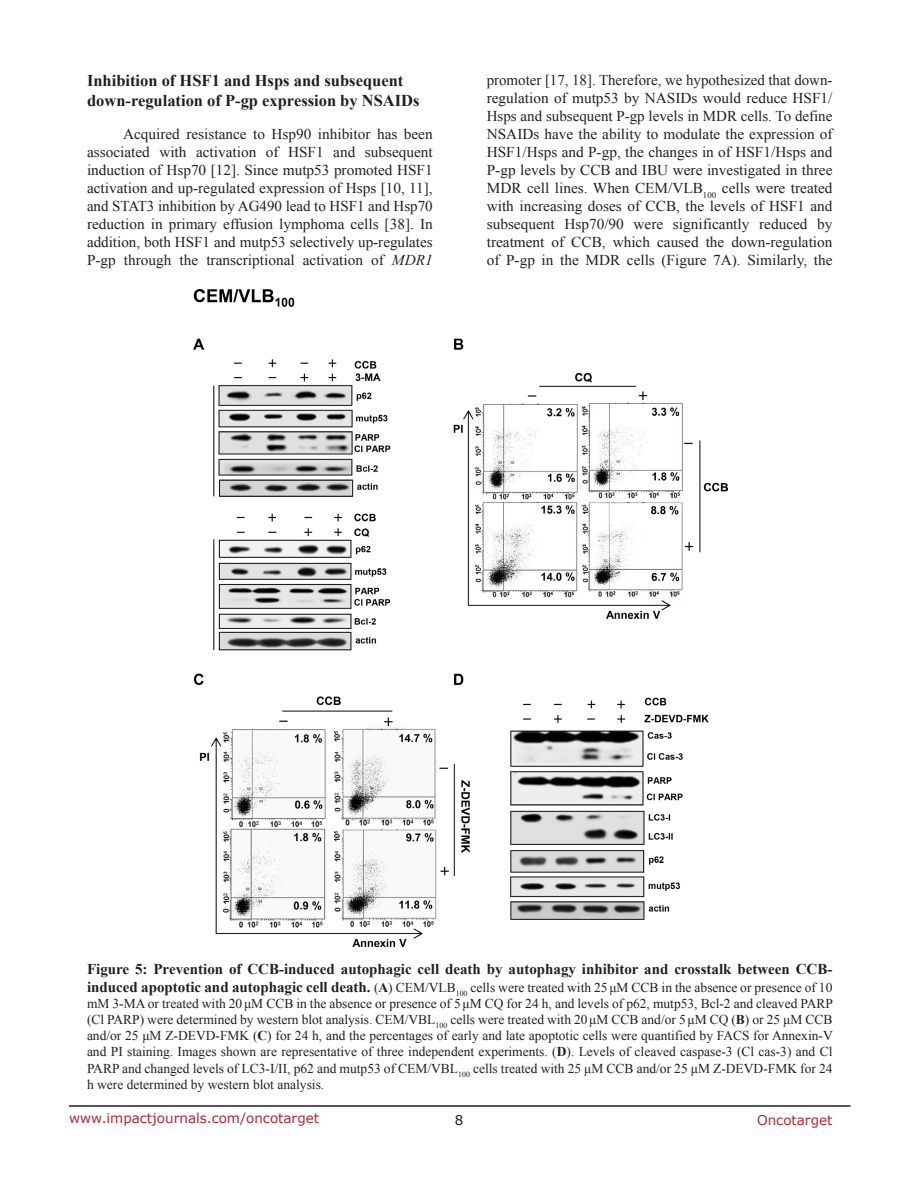
<style>
.page{position:relative;width:918px;height:1188px;background:#fff}
.page>*{position:absolute;margin:0;border:0;box-sizing:border-box;transform-origin:0 0}
.SubHeading_middle{font:700 16.5px/19.8px "Times New Roman";color:#231f20}
.BodyText{font:15px/18px "Times New Roman";color:#231f20;text-align:justify}
.FigureText{font:700 15px "Times New Roman";color:#231f20}
.FigureText-2{font:13.5px/16.2px "Times New Roman";color:#231f20;text-align:justify}
.t1{font:13.5px "Verdana";color:#ac2b31}
.t2{font:13.5px "Verdana";color:#231f20}
.s1{font-style:italic}
.s2{font-weight:700;font-size:15px}
.s3{font-weight:700}
</style>
<div class="page">
<hr style="left:69px;top:1105px;width:781px;height:2px;background:#231f20">
<img style="left:193px;top:289px;width:535px;height:657px">
<p class="SubHeading_middle" style="left:87px;top:70px;width:334px">Inhibition of HSF1 and Hsps and subsequent down-regulation of P-gp expression by NSAIDs</p>
<p class="BodyText" style="left:87px;top:125px;width:347px;text-indent:36px">Acquired resistance to Hsp90 inhibitor has been associated with activation of HSF1 and subsequent induction of Hsp70 [12]. Since mutp53 promoted HSF1 activation and up-regulated expression of Hsps [10, 11], and STAT3 inhibition by AG490 lead to HSF1 and Hsp70 reduction in primary effusion lymphoma cells [38]. In addition, both HSF1 and mutp53 selectively up-regulates P-gp through the transcriptional activation of <span class="s1">MDR1</span></p>
<p class="BodyText" style="left:487px;top:71px;width:347px">promoter [17, 18]. Therefore, we hypothesized that down&shy;regulation of mutp53 by NASIDs would reduce HSF1/ Hsps and subsequent P-gp levels in MDR cells. To define NSAIDs have the ability to modulate the expression of HSF1/Hsps and P-gp, the changes in of HSF1/Hsps and P-gp levels by CCB and IBU were investigated in three MDR cell lines. When CEM/VLB<sub>100</sub> cells were treated with increasing doses of CCB, the levels of HSF1 and subsequent Hsp70/90 were significantly reduced by treatment of CCB, which caused the down-regulation of P-gp in the MDR cells (Figure 7A). Similarly, the</p>
<p class="FigureText" style="left:87px;top:958px;width:747px">Figure 5: Prevention of CCB-induced autophagic cell death by autophagy inhibitor and crosstalk between CCB-</p>
<p class="FigureText-2" style="left:87px;top:979px;width:747px"><span class="s2">induced apoptotic and autophagic cell death.</span> (<span class="s3">A</span>) CEM/VLB<sub>100</sub> cells were treated with 25μM CCB in the absence or presence of 10 mM 3-MA or treated with 20μM CCB in the absence or presence of 5μM CQ for 24 h, and levels of p62, mutp53, Bcl-2 and cleaved PARP (Cl PARP) were determined by western blot analysis. CEM/VBL<sub>100</sub> cells were treated with 20μM CCB and/or 5μM CQ (<span class="s3">B</span>) or 25 μM CCB and/or 25 μM Z-DEVD-FMK (<span class="s3">C</span>) for 24 h, and the percentages of early and late apoptotic cells were quantified by FACS for Annexin-V and PI staining. Images shown are representative of three independent experiments. (<span class="s3">D</span>). Levels of cleaved caspase-3 (Cl cas-3) and Cl PARP and changed levels of LC3-I/II, p62 and mutp53 of CEM/VBL<sub>100</sub> cells treated with 25 μM CCB and/or 25 μM Z-DEVD-FMK for 24 h were determined by western blot analysis.</p>
<p class="t1" style="left:69px;top:1109px;width:252px">www.impactjournals.com/oncotarget</p>
<p class="t2" style="left:455px;top:1111px;width:10px">8</p>
<p class="t1" style="left:757px;top:1111px;width:77px">Oncotarget</p>
</div>
